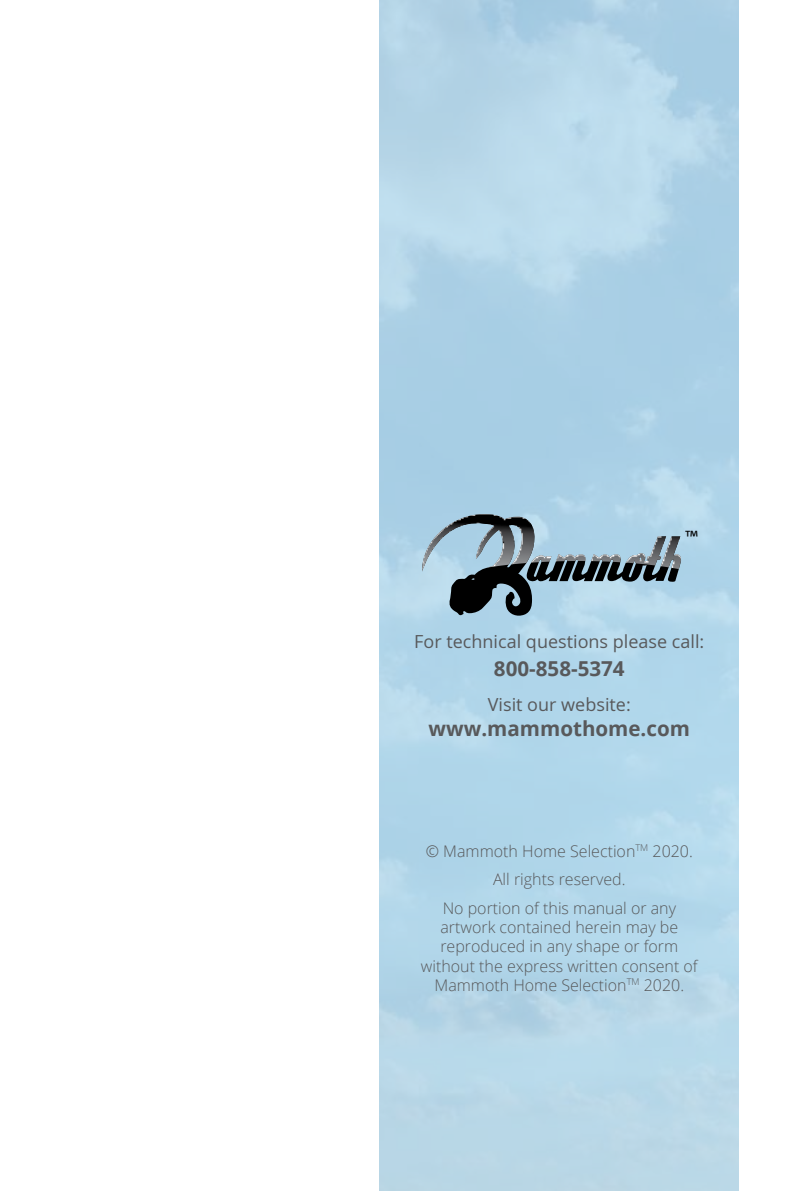
<style>
.page{position:relative;width:811px;height:1191px;background:#fff}
.page>*{position:absolute;margin:0;border:0;box-sizing:border-box;transform-origin:0 0}
.t1{font:21px "Myriad Pro";color:#000}
.t2{font:700 20.6px "Open Sans";color:#58595b}
.t3{font:18px "Open Sans";color:#58595b}
.t4{font:300 16px/19.2px "Open Sans";color:#58595b;text-align:center}
</style>
<div class="page">
<svg style="left:422px;top:510px;width:260px;height:107px;background:#88a2b1"></svg>
<img style="left:531px;top:536px;width:151px;height:33px">
<h1 class="t1" style="left:685px;top:525px;width:15px">™</h1>
<p class="t3" style="left:414px;top:631px;width:292px">For technical questions please call:</p>
<p class="t2" style="left:494px;top:654px;width:132px">800-858-5374</p>
<p class="t3" style="left:488px;top:694px;width:144px">Visit our website:</p>
<p class="t2" style="left:428px;top:714px;width:263px">www.mammothome.com</p>
<p class="t4" style="left:426px;top:836px;width:269px;line-height:28.6px">© Mammoth Home Selection<sup>TM</sup> 2020.<br>All rights reserved.<br>No portion of this manual or any</p>
<p class="t4" style="left:421px;top:917px;width:278px">artwork contained herein may be reproduced in any shape or form without the express written consent of Mammoth Home Selection<sup>TM</sup> 2020.</p>
</div>
